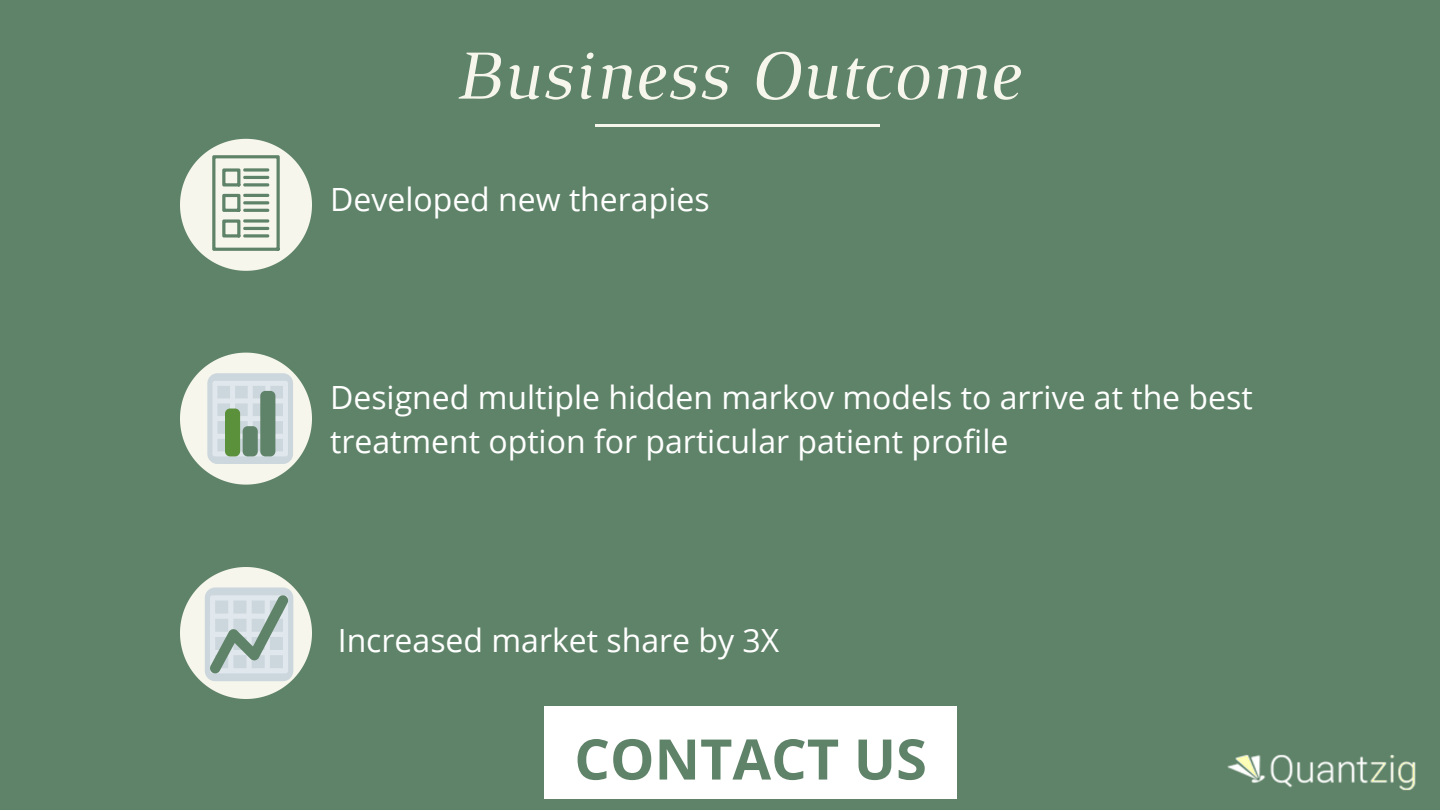
<style>
.page{position:relative;width:1440px;height:810px;background:#5f8368}
.page>*{position:absolute;margin:0;border:0;box-sizing:border-box;transform-origin:0 0}
.t1{font:italic 72px "Luthier";color:#f6f6ed}
.t2{font:700 56px "Open Sans";color:#5f8368}
.t3{font:32px/44.2px "Open Sans";color:#fff}
</style>
<div class="page">
<hr style="left:595px;top:124px;width:285px;height:3px;background:#f6f6ed">
<svg style="left:180px;top:139px;width:132px;height:132px"></svg>
<svg style="left:180px;top:353px;width:132px;height:132px"></svg>
<div style="left:225px;top:409px;width:15px;height:47px;background:#5c913b;border-radius:5px"></div>
<div style="left:260px;top:391px;width:15px;height:65px;background:#5f8368;border-radius:5px"></div>
<div style="left:243px;top:426px;width:15px;height:30px;background:#5f8368;border-radius:5px"></div>
<svg style="left:180px;top:567px;width:132px;height:132px"></svg>
<img style="left:1227px;top:754px;width:189px;height:37px">
<div style="left:544px;top:706px;width:413px;height:93px;background:#fff"></div>
<h1 class="t1" style="left:454px;top:49px;width:566px">Business Outcome</h1>
<p class="t3" style="left:330px;top:176px;width:381px">Developed new therapies</p>
<p class="t3" style="left:330px;top:374px;width:924px">Designed multiple hidden markov models to arrive at the best treatment option for particular patient profile</p>
<p class="t3" style="left:338px;top:618px;width:443px">Increased market share by 3X</p>
<h2 class="t2" style="left:574px;top:720px;width:354px">CONTACT US</h2>
</div>
